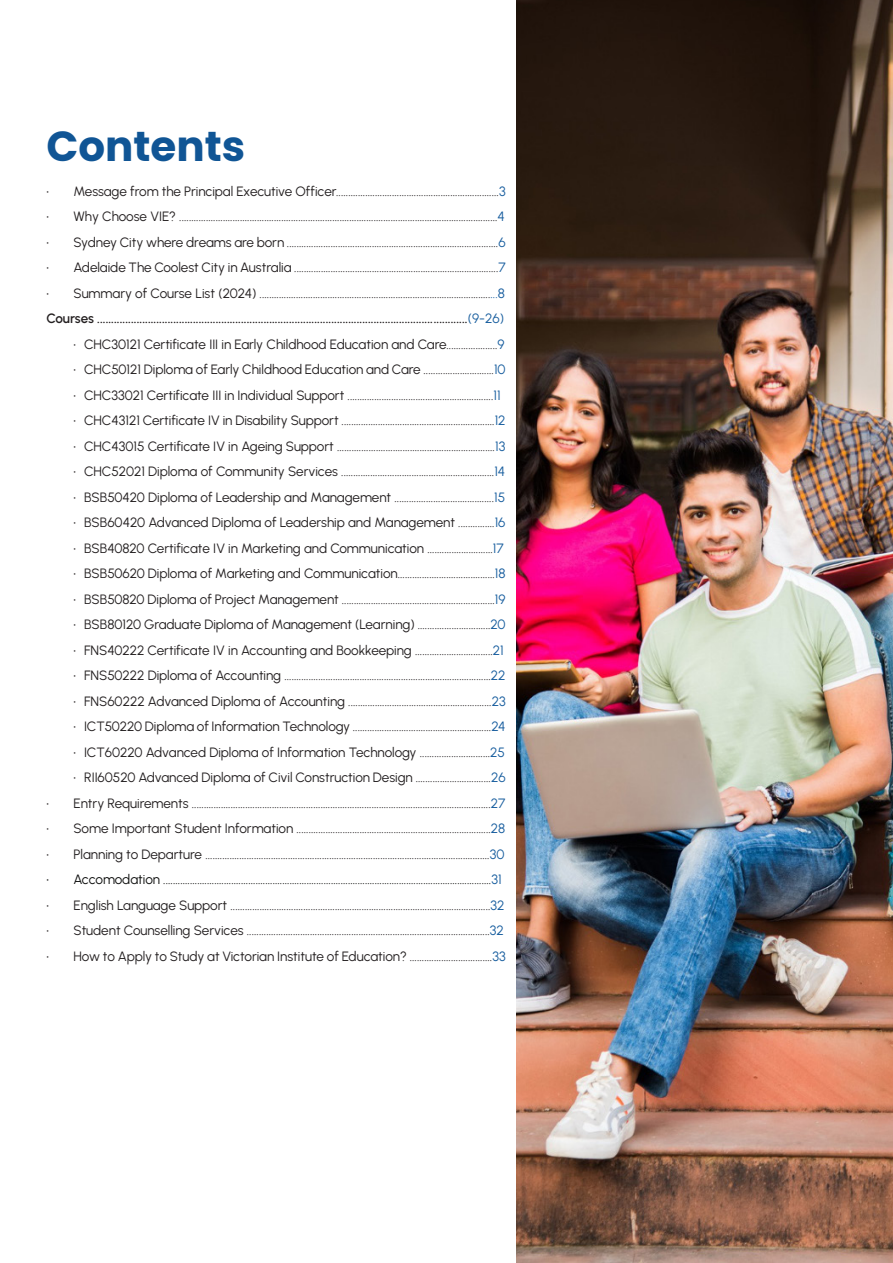
<style>
.page{position:relative;width:893px;height:1263px;background:#fff}
.page>*{position:absolute;margin:0;border:0;box-sizing:border-box;transform-origin:0 0}
.t1{font:700 42px "Poppins";color:#105595}
.t2{font:13.5px "Urbanist";letter-spacing:-.005em;color:#231f20}
.t3{font:13.5px "Urbanist";letter-spacing:-.005em;color:#0e0f0e}
.t4{font:600 13.5px "Urbanist";letter-spacing:-.01em;color:#231f20}
.s1{color:#175d9e}
.s2{font-weight:400;color:#175d9e}
</style>
<div class="page">
<img style="left:517px;top:0;width:376px;height:1263px">
<p class="t1" style="left:46px;top:122px;width:200px">Contents</p>
<p class="t2" style="left:46px;top:182px;width:461px">• Message from the Principal Executive Officer...................................................................<span class="s1">3</span></p>
<p class="t2" style="left:46px;top:208px;width:460px">• Why Choose VIE? ...................................................................................................................................<span class="s1">4</span></p>
<p class="t2" style="left:46px;top:233px;width:461px">• Sydney City where dreams are born .......................................................................................<span class="s1">6</span></p>
<p class="t2" style="left:46px;top:259px;width:461px">• Adelaide The Coolest City in Australia ....................................................................................<span class="s1">7</span></p>
<p class="t2" style="left:46px;top:284px;width:460px">• Summary of Course List (2024) ...............................................................................................<span class="s1">...8</span></p>
<p class="t4" style="left:46px;top:309px;width:459px">Courses ...................................................................................................................................<span class="s2">(9-26)</span></p>
<p class="t2" style="left:74px;top:335px;width:433px">• CHC30121 Certificate III in Early Childhood Education and Care.....................<span class="s1">9</span></p>
<p class="t2" style="left:74px;top:361px;width:434px">• CHC50121 Diploma of Early Childhood Education and Care .............................<span class="s1">10</span></p>
<p class="t2" style="left:74px;top:386px;width:429px">• CHC33021 Certificate III in Individual Support ............................................................<span class="s1">11</span></p>
<p class="t2" style="left:74px;top:412px;width:434px">• CHC43121 Certificate IV in Disability Support ...............................................................<span class="s1">12</span></p>
<p class="t2" style="left:74px;top:437px;width:433px">• CHC43015 Certificate IV in Ageing Support .................................................................<span class="s1">13</span></p>
<p class="t2" style="left:74px;top:463px;width:433px">• CHC52021 Diploma of Community Services ...............................................................<span class="s1">14</span></p>
<p class="t2" style="left:74px;top:488px;width:433px">• BSB50420 Diploma of Leadership and Management .........................................<span class="s1">15</span></p>
<p class="t2" style="left:74px;top:514px;width:434px">• BSB60420 Advanced Diploma of Leadership and Management ...............<span class="s1">16</span></p>
<p class="t2" style="left:74px;top:539px;width:432px">• BSB40820 Certificate IV in Marketing and Communication ...........................<span class="s1">17</span></p>
<p class="t2" style="left:74px;top:565px;width:434px">• BSB50620 Diploma of Marketing and Communication........................................<span class="s1">18</span></p>
<p class="t2" style="left:74px;top:590px;width:434px">• BSB50820 Diploma of Project Management ...............................................................<span class="s1">19</span></p>
<p class="t2" style="left:74px;top:616px;width:434px">• BSB80120 Graduate Diploma of Management (Learning) ..............................<span class="s1">20</span></p>
<p class="t2" style="left:74px;top:641px;width:432px">• FNS40222 Certificate IV in Accounting and Bookkeeping ................................<span class="s1">21</span></p>
<p class="t2" style="left:74px;top:667px;width:434px">• FNS50222 Diploma of Accounting .....................................................................................<span class="s1">22</span></p>
<p class="t2" style="left:74px;top:692px;width:434px">• FNS60222 Advanced Diploma of Accounting ...........................................................<span class="s1">23</span></p>
<p class="t2" style="left:74px;top:718px;width:434px">• ICT50220 Diploma of Information Technology .........................................................<span class="s1">24</span></p>
<p class="t2" style="left:74px;top:743px;width:433px">• ICT60220 Advanced Diploma of Information Technology .............................<span class="s1">25</span></p>
<p class="t2" style="left:74px;top:769px;width:434px">• RII60520 Advanced Diploma of Civil Construction Design ...............................<span class="s1">26</span></p>
<p class="t2" style="left:46px;top:794px;width:460px">• Entry Requirements ...........................................................................................................................<span class="s1">27</span></p>
<p class="t2" style="left:46px;top:820px;width:460px">• Some Important Student Information ................................................................................<span class="s1">28</span></p>
<p class="t2" style="left:46px;top:845px;width:459px">• Planning to Departure .....................................................................................................................<span class="s1">30</span></p>
<p class="t3" style="left:46px;top:871px;width:457px">• Accomodation .......................................................................................................................................<span class="s1">31</span></p>
<p class="t2" style="left:46px;top:896px;width:459px">• English Language Support ...........................................................................................................<span class="s1">32</span></p>
<p class="t2" style="left:46px;top:922px;width:459px">• Student Counselling Services ....................................................................................................<span class="s1">32</span></p>
<p class="t2" style="left:46px;top:947px;width:461px">• How to Apply to Study at Victorian Institute of Education? ..................................<span class="s1">33</span></p>
</div>
